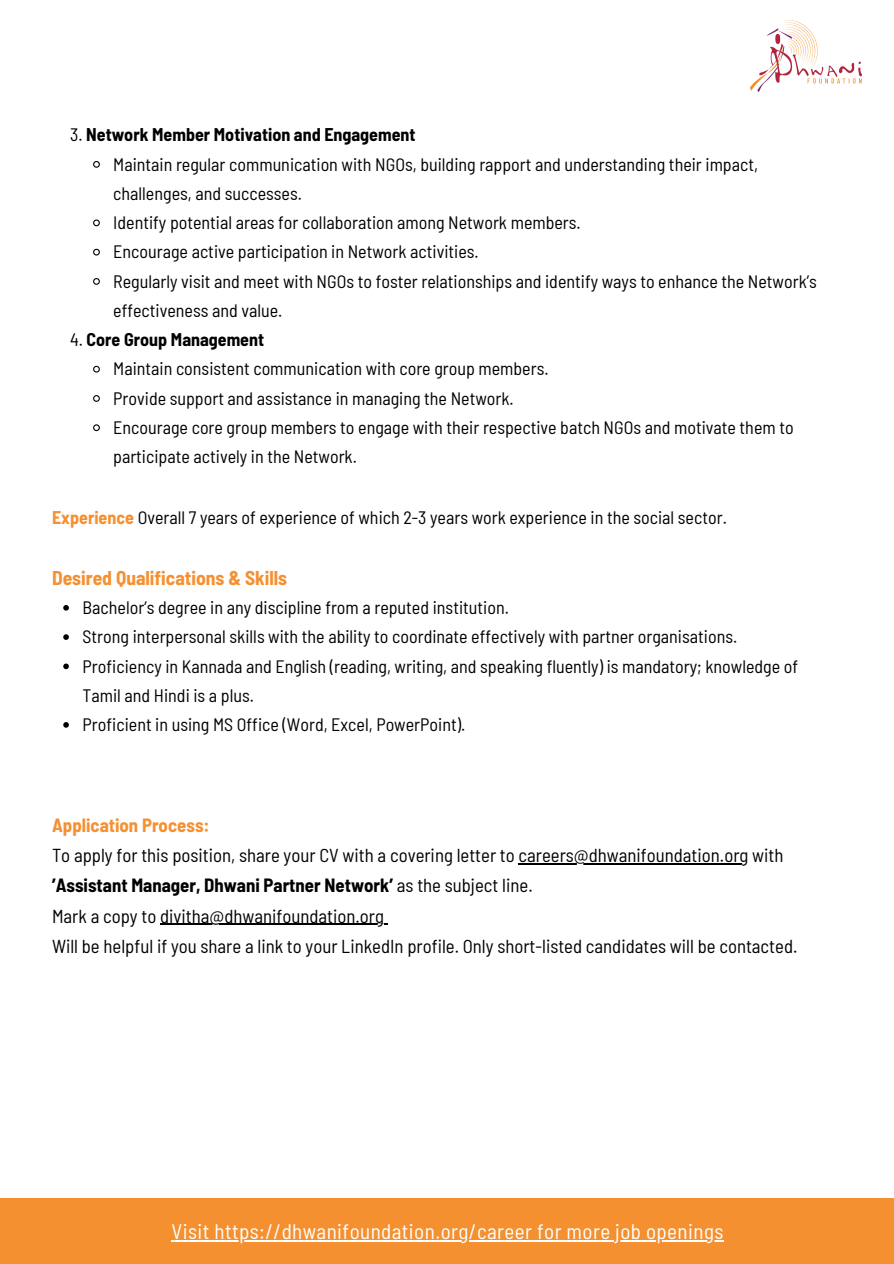
<style>
.page{position:relative;width:894px;height:1264px;background:#fff}
.page>*{position:absolute;margin:0;border:0;box-sizing:border-box;transform-origin:0 0}
.t1{font:semi-condensed 21px "Barlow";letter-spacing:.02em;color:#fff}
.t2{font:700 semi-condensed 19.5px "Barlow";color:#f59031}
.t3{font:semi-condensed 18.75px/30.3px "Barlow";color:#000}
.t4{font:700 semi-condensed 18.75px "Barlow";color:#f59031}
.t5{font:semi-condensed 18px/29.2px "Barlow";color:#000}
.t6{font:700 semi-condensed 18px "Barlow";color:#000}
.s1{font-weight:400}
.s2{font-weight:700;color:#f59031}
.s3{font-weight:700}
</style>
<div class="page">
<div style="left:0;top:1197px;width:893px;height:66px;background:#f59031"></div>
<svg style="left:93px;top:161px;width:7px;height:7px"></svg>
<svg style="left:93px;top:219px;width:7px;height:8px"></svg>
<svg style="left:93px;top:248px;width:7px;height:8px"></svg>
<svg style="left:93px;top:278px;width:7px;height:7px"></svg>
<svg style="left:93px;top:365px;width:7px;height:8px"></svg>
<svg style="left:93px;top:395px;width:7px;height:7px"></svg>
<svg style="left:93px;top:424px;width:7px;height:8px"></svg>
<svg style="left:63px;top:605px;width:6px;height:5px"></svg>
<svg style="left:63px;top:634px;width:6px;height:6px"></svg>
<svg style="left:63px;top:663px;width:6px;height:6px"></svg>
<svg style="left:63px;top:722px;width:6px;height:5px"></svg>
<img style="left:750px;top:20px;width:110px;height:71px">
<hr style="left:171px;top:1240px;width:552px;height:1px;background:#fff">
<hr style="left:518px;top:863px;width:230px;height:1px;background:#000">
<hr style="left:160px;top:923px;width:224px;height:2px;background:#000">
<p class="t6" style="left:70px;top:123px;width:347px"><span class="s1">3.</span> Network Member Motivation and Engagement</p>
<p class="t5" style="left:113px;top:149px;width:646px">Maintain regular communication with NGOs, building rapport and understanding their impact, challenges, and successes.</p>
<p class="t5" style="left:113px;top:207px;width:469px">Identify potential areas for collaboration among Network members.</p>
<p class="t5" style="left:113px;top:236px;width:367px">Encourage active participation in Network activities.</p>
<p class="t5" style="left:113px;top:266px;width:705px">Regularly visit and meet with NGOs to foster relationships and identify ways to enhance the Network’s effectiveness and value.</p>
<p class="t6" style="left:70px;top:328px;width:195px"><span class="s1">4.</span> Core Group Management</p>
<p class="t5" style="left:113px;top:353px;width:437px">Maintain consistent communication with core group members.</p>
<p class="t5" style="left:113px;top:383px;width:402px">Provide support and assistance in managing the Network.</p>
<p class="t5" style="left:113px;top:412px;width:681px">Encourage core group members to engage with their respective batch NGOs and motivate them to participate actively in the Network.</p>
<p class="t5" style="left:52px;top:502px;width:676px"><span class="s2">Experience</span> Overall 7 years of experience of which 2-3 years work experience in the social sector.</p>
<p class="t2" style="left:52px;top:565px;width:236px">Desired Qualifications &amp; Skills</p>
<h1 class="t5" style="left:83px;top:592px;width:427px">Bachelor’s degree in any discipline from a reputed institution.</h1>
<p class="t5" style="left:83px;top:621px;width:656px">Strong interpersonal skills with the ability to coordinate effectively with partner organisations.</p>
<p class="t5" style="left:83px;top:650px;width:716px">Proficiency in Kannada and English (reading, writing, and speaking fluently) is mandatory; knowledge of<br>Tamil and Hindi is a plus.</p>
<p class="t5" style="left:83px;top:709px;width:384px">Proficient in using MS Office (Word, Excel, PowerPoint).</p>
<p class="t4" style="left:52px;top:812px;width:159px">Application Process:</p>
<p class="t3" style="left:52px;top:839px;width:732px">To apply for this position, share your CV with a covering letter to careers@dhwanifoundation.org with</p>
<p class="t3" style="left:52px;top:869px;width:482px"><span class="s3">’Assistant Manager, Dhwani Partner Network’</span> as the subject line.<br>Mark a copy to divitha@dhwanifoundation.org</p>
<h2 class="t3" style="left:52px;top:930px;width:746px">Will be helpful if you share a link to your LinkedIn profile. Only short-listed candidates will be contacted.</h2>
<p class="t1" style="left:171px;top:1218px;width:553px">Visit https://dhwanifoundation.org/career for more job openings</p>
</div>
